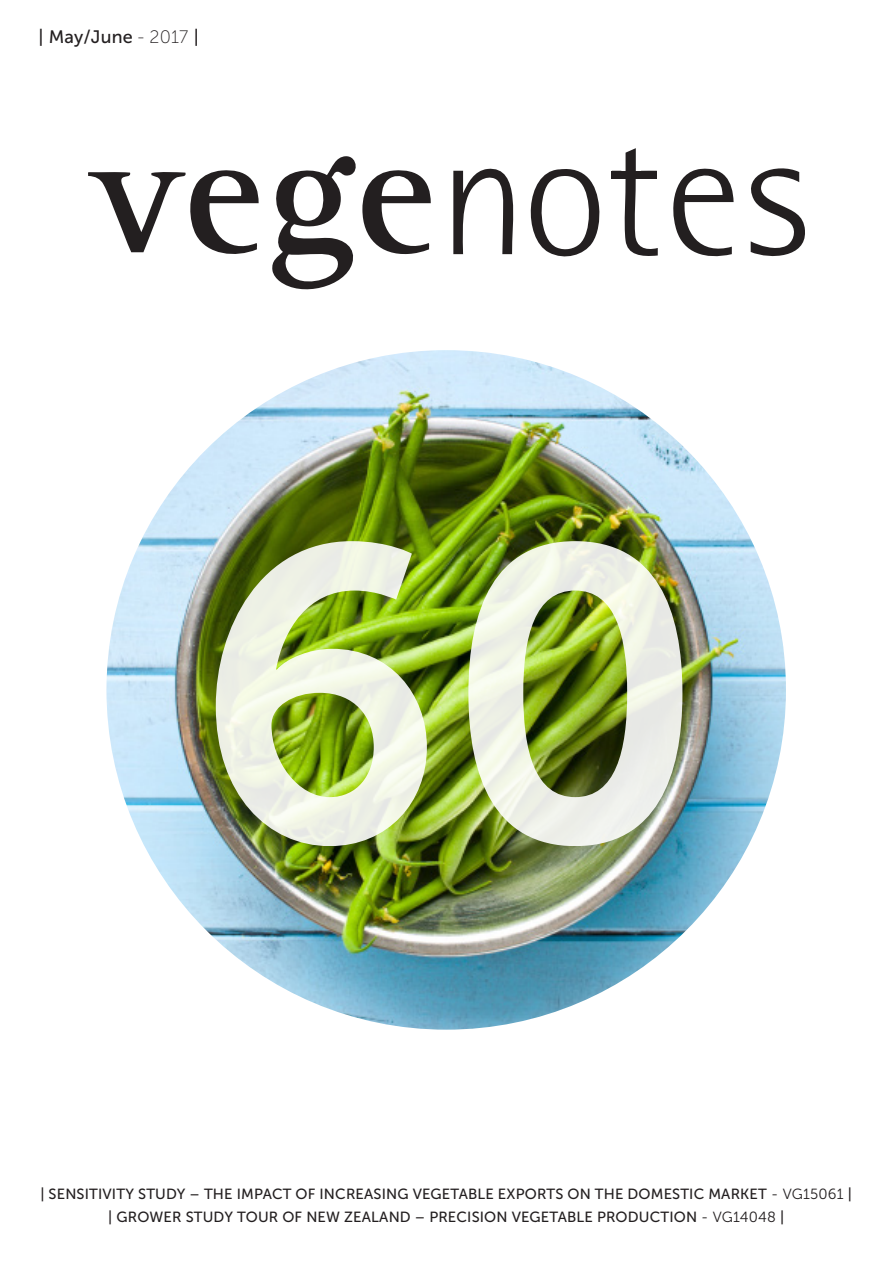
<style>
.page{position:relative;width:893px;height:1263px;background:#fff}
.page>*{position:absolute;margin:0;border:0;box-sizing:border-box;transform-origin:0 0}
.t1{font:415.5px "Museo Sans 700";color:#fff}
.Paragraph_Style_1{font:18px "Museo Sans 500";letter-spacing:.01em;color:#231f20}
.Paragraph_Style_1-2{font:14.7px "Museo Sans 500";letter-spacing:.01em;color:#231f20}
.s1{font-family:"Museo Sans 100"}
.s2{font-family:"Museo Sans 300"}
</style>
<div class="page">
<img style="left:106px;top:350px;width:680px;height:680px;border-radius:340px">
<svg style="left:272px;top:156px;width:159px;height:134px"></svg>
<svg style="left:88px;top:170px;width:171px;height:84px"></svg>
<svg style="left:750px;top:168px;width:55px;height:89px"></svg>
<svg style="left:673px;top:168px;width:61px;height:89px"></svg>
<svg style="left:453px;top:168px;width:147px;height:89px"></svg>
<div style="left:611px;top:171px;width:46px;height:7px;background:#231f20"></div>
<svg style="left:612px;top:148px;width:46px;height:108px"></svg>
<p class="Paragraph_Style_1" style="left:39px;top:27px;width:162px">| May/June <span class="s1">- 2017</span> |</p>
<h1 class="t1" style="left:194px;top:466px;width:514px">60</h1>
<p class="Paragraph_Style_1-2" style="left:40px;top:1186px;width:813px">| SENSITIVITY STUDY – THE IMPACT OF INCREASING VEGETABLE EXPORTS ON THE DOMESTIC MARKET <span class="s2">- VG15061</span> |</p>
<p class="Paragraph_Style_1-2" style="left:108px;top:1208px;width:677px">| GROWER STUDY TOUR OF NEW ZEALAND – PRECISION VEGETABLE PRODUCTION <span class="s2">- VG14048</span> |</p>
</div>
